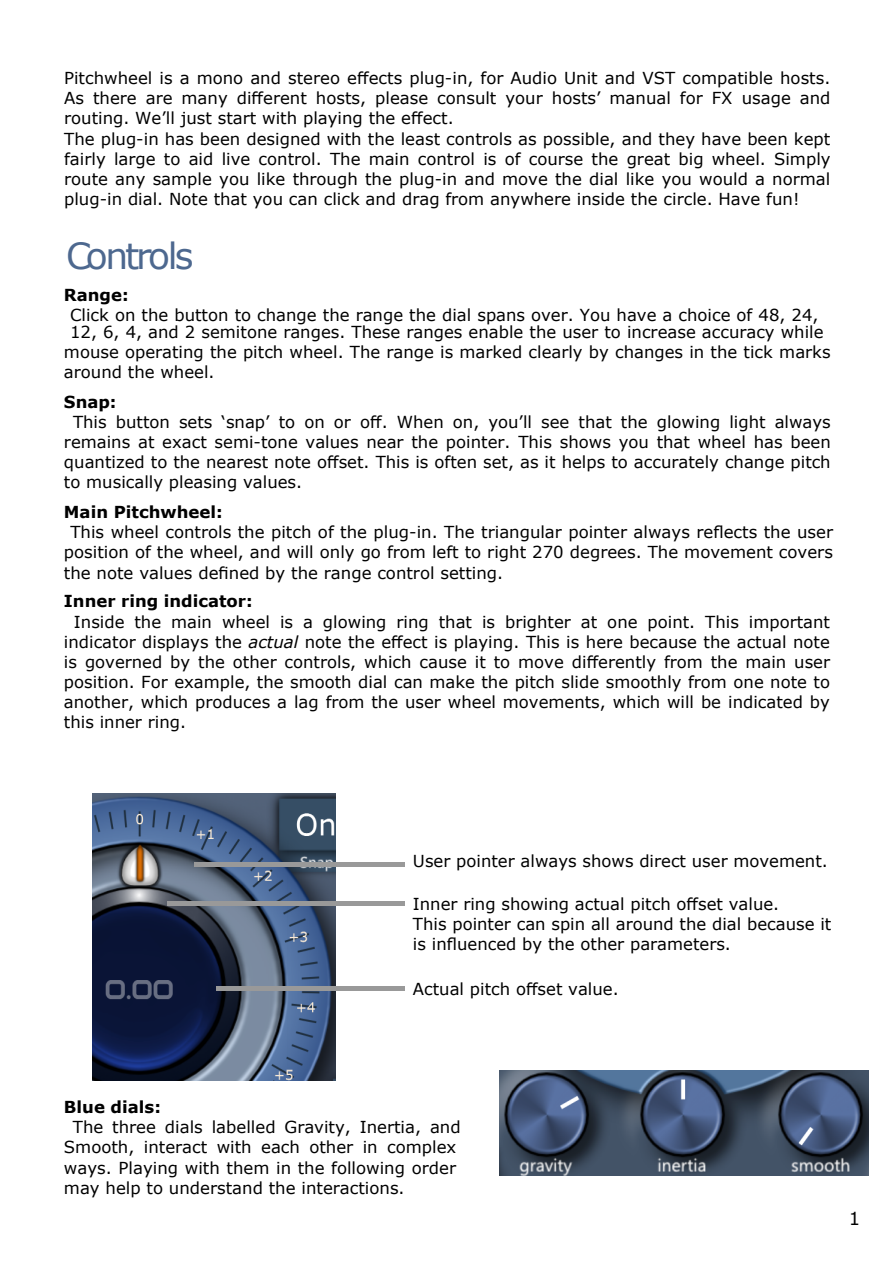
<style>
.page{position:relative;width:894px;height:1263px;background:#fff}
.page>*{position:absolute;margin:0;border:0;box-sizing:border-box;transform-origin:0 0}
.t1{font:36px "Verdana";letter-spacing:-.09em;color:#4d688f}
.t2{font:18px "Verdana";color:#000}
.t3{font:16.5px/20.1px "Verdana";color:#000}
.t4{font:700 16.5px "Verdana";color:#000}
.s1{font-style:italic}
</style>
<div class="page">
<img style="left:93px;top:793px;width:242px;height:288px">
<hr style="left:194px;top:863px;width:210px;height:4px;background:#999">
<div style="left:166px;top:901px;width:238px;height:5px;background:#999"></div>
<hr style="left:216px;top:986px;width:188px;height:4px;background:#999">
<img style="left:500px;top:1070px;width:367px;height:105px">
<p class="t3" style="left:64px;top:70px;width:767px">Pitchwheel is a mono and stereo effects plug-in, for Audio Unit and VST compatible hosts.<br>As there are many different hosts, please consult your hosts’ manual for FX usage and routing. We’ll just start with playing the effect.<br>The plug-in has been designed with the least controls as possible, and they have been kept fairly large to aid live control. The main control is of course the great big wheel. Simply route any sample you like through the plug-in and move the dial like you would a normal plug-in dial. Note that you can click and drag from anywhere inside the circle. Have fun!</p>
<h1 class="t1" style="left:66px;top:242px;width:129px">Controls</h1>
<p class="t4" style="left:64px;top:289px;width:66px">Range:</p>
<p class="t3" style="left:70px;top:308px;width:754px;line-height:16.5px">Click on the button to change the range the dial spans over. You have a choice of 48, 24,<br>12, 6, 4, and 2 semitone ranges. These ranges enable the user to increase accuracy while</p>
<p class="t3" style="left:64px;top:343px;width:767px">mouse operating the pitch wheel. The range is marked clearly by changes in the tick marks around the wheel.</p>
<p class="t4" style="left:64px;top:395px;width:54px">Snap:</p>
<p class="t3" style="left:64px;top:413px;width:768px;text-align:justify;text-indent:9px">This button sets ‘snap’ to on or off. When on, you’ll see that the glowing light always remains at exact semi-tone values near the pointer. This shows you that wheel has been quantized to the nearest note offset. This is often set, as it helps to accurately change pitch to musically pleasing values.</p>
<p class="t4" style="left:64px;top:506px;width:160px">Main Pitchwheel:</p>
<p class="t3" style="left:64px;top:524px;width:770px;text-align:justify;text-indent:6px">This wheel controls the pitch of the plug-in. The triangular pointer always reflects the user position of the wheel, and will only go from left to right 270 degrees. The movement covers the note values defined by the range control setting.</p>
<p class="t4" style="left:64px;top:595px;width:190px">Inner ring indicator:</p>
<p class="t3" style="left:64px;top:613px;width:767px;text-align:justify;text-indent:10px">Inside the main wheel is a glowing ring that is brighter at one point. This important indicator displays the <span class="s1">actual</span> note the effect is playing. This is here because the actual note is governed by the other controls, which cause it to move differently from the main user position. For example, the smooth dial can make the pitch slide smoothly from one note to another, which produces a lag from the user wheel movements, which will be indicated by this inner ring.</p>
<p class="t3" style="left:413px;top:853px;width:416px">User pointer always shows direct user movement.</p>
<p class="t3" style="left:413px;top:895px;width:420px">Inner ring showing actual pitch offset value.<br>This pointer can spin all around the dial because it is influenced by the other parameters.</p>
<p class="t3" style="left:413px;top:980px;width:207px">Actual pitch offset value.</p>
<p class="t4" style="left:64px;top:1101px;width:98px">Blue dials:</p>
<p class="t3" style="left:64px;top:1119px;width:398px;text-indent:9px">The three dials labelled Gravity, Inertia, and Smooth, interact with each other in complex ways. Playing with them in the following order may help to understand the interactions.</p>
<p class="t2" style="left:848px;top:1211px;width:13px">1</p>
</div>
